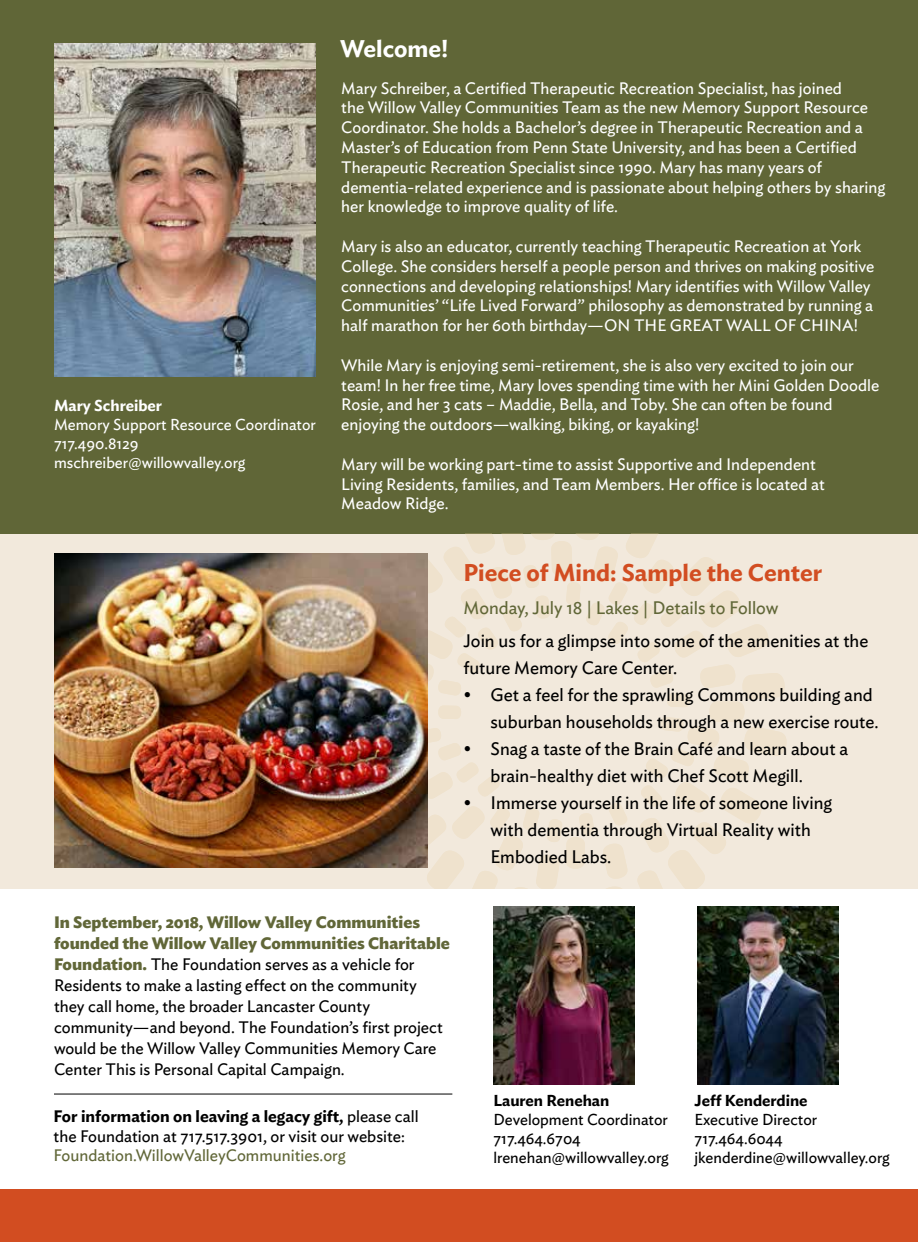
<style>
.page{position:relative;width:918px;height:1242px;background:#fff}
.page>*{position:absolute;margin:0;border:0;box-sizing:border-box;transform-origin:0 0}
.t1{font:600 24px "Ideal Sans";color:#d24d21}
.t2{font:600 24px "Ideal Sans";color:#fff}
.t3{font:18px/27px "Ideal Sans";color:#000}
.t4{font:18px "Ideal Sans";color:#616738}
.t5{font:16.5px/19.8px "Ideal Sans";color:#fff}
.t6{font:16.5px/21px "Ideal Sans";color:#000}
.t7{font:16.5px "Ideal Sans";color:#616738}
.t8{font:15.75px/18.9px "Ideal Sans";color:#000}
.t9{font:15.75px/18.9px "Ideal Sans";color:#fff}
.t10{font:600 15.75px "Ideal Sans";color:#000}
.t11{font:600 15.75px "Ideal Sans";color:#fff}
.s1{font-weight:700;color:#616738}
.s2{font-weight:600}
</style>
<div class="page">
<div style="left:0;top:522px;width:918px;height:367px;background:#f2e9dc"></div>
<div style="left:0;top:1190px;width:918px;height:52px;background:#d24d21"></div>
<img style="left:697px;top:906px;width:141px;height:179px">
<hr style="left:54px;top:1094px;width:398px;height:1px;background:#000">
<div style="left:0;top:0;width:918px;height:534px;background:#606637"></div>
<svg style="left:427px;top:534px;width:360px;height:355px"></svg>
<img style="left:54px;top:553px;width:374px;height:315px">
<img style="left:54px;top:44px;width:261px;height:332px">
<img style="left:494px;top:906px;width:140px;height:179px">
<p class="t11" style="left:54px;top:393px;width:110px">Mary Schreiber</p>
<p class="t9" style="left:54px;top:414px;width:263px">Memory Support Resource Coordinator<br>717.490.8129 mschreiber@willowvalley.org</p>
<h1 class="t2" style="left:340px;top:29px;width:109px">Welcome!</h1>
<p class="t5" style="left:341px;top:77px;width:546px">Mary Schreiber, a Certified Therapeutic Recreation Specialist, has joined<br>the Willow Valley Communities Team as the new Memory Support Resource Coordinator. She holds a Bachelor’s degree in Therapeutic Recreation and a Master’s of Education from Penn State University, and has been a Certified Therapeutic Recreation Specialist since 1990. Mary has many years of dementia-related experience and is passionate about helping others by sharing her knowledge to improve quality of life.</p>
<p class="t5" style="left:341px;top:235px;width:535px">Mary is also an educator, currently teaching Therapeutic Recreation at York College. She considers herself a people person and thrives on making positive connections and developing relationships! Mary identifies with Willow Valley Communities’ “Life Lived Forward” philosophy as demonstrated by running a half marathon for her 60th birthday—ON THE GREAT WALL OF CHINA!</p>
<p class="t5" style="left:341px;top:354px;width:540px">While Mary is enjoying semi-retirement, she is also very excited to join our team! In her free time, Mary loves spending time with her Mini Golden Doodle Rosie, and her 3 cats – Maddie, Bella, and Toby. She can often be found enjoying the outdoors—walking, biking, or kayaking!</p>
<p class="t5" style="left:341px;top:453px;width:485px">Mary will be working part-time to assist Supportive and Independent<br>Living Residents, families, and Team Members. Her office is located at<br>Meadow Ridge.</p>
<h1 class="t1" style="left:464px;top:554px;width:360px">Piece of Mind: Sample the Center</h1>
<p class="t4" style="left:464px;top:594px;width:317px">Monday, July 18 | Lakes | Details to Follow</p>
<p class="t3" style="left:464px;top:626px;width:406px">Join us for a glimpse into some of the amenities at the future Memory Care Center.</p>
<p class="t3" style="left:490px;top:680px;width:390px;text-indent:-27px">• Get a feel for the sprawling Commons building and suburban households through a new exercise route.</p>
<p class="t3" style="left:490px;top:734px;width:359px;text-indent:-27px">• Snag a taste of the Brain Café and learn about a brain-healthy diet with Chef Scott Megill.</p>
<p class="t3" style="left:490px;top:788px;width:343px;text-indent:-27px">• Immerse yourself in the life of someone living with dementia through Virtual Reality with<br>Embodied Labs.</p>
<p class="t6" style="left:54px;top:911px;width:398px"><span class="s1">In September, 2018, Willow Valley Communities founded the Willow Valley Communities Charitable Foundation.</span> The Foundation serves as a vehicle for Residents to make a lasting effect on the community they call home, the broader Lancaster County community—and beyond. The Foundation’s first project would be the Willow Valley Communities Memory Care Center This is Personal Capital Campaign.</p>
<p class="t6" style="left:54px;top:1105px;width:367px;line-height:19.8px"><span class="s2">For information on leaving a legacy gift,</span> please call the Foundation at 717.517.3901, or visit our website:</p>
<p class="t7" style="left:54px;top:1143px;width:293px">Foundation.WillowValleyCommunities.org</p>
<p class="t10" style="left:494px;top:1088px;width:117px">Lauren Renehan</p>
<p class="t8" style="left:494px;top:1109px;width:177px">Development Coordinator<br>717.464.6704 lrenehan@willowvalley.org</p>
<p class="t10" style="left:695px;top:1088px;width:115px">Jeff Kenderdine</p>
<p class="t8" style="left:695px;top:1109px;width:197px">Executive Director<br>717.464.6044 jkenderdine@willowvalley.org</p>
</div>
